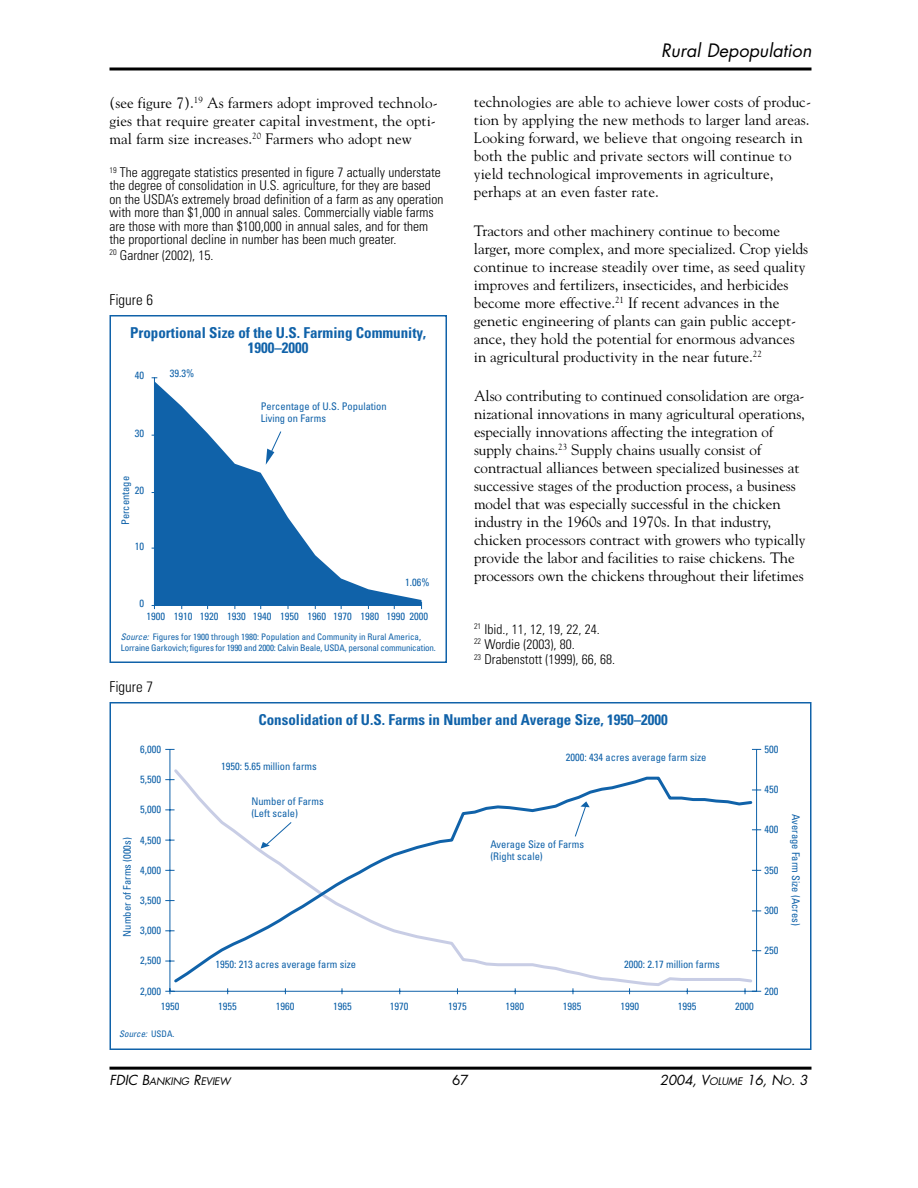
<style>
.page{position:relative;width:918px;height:1188px;background:#fff}
.page>*{position:absolute;margin:0;border:0;box-sizing:border-box;transform-origin:0 0}
.t1{font:italic 18px "Futura";color:#000}
.t2{font:15px/18px "Goudy";color:#000}
.t3{font:700 condensed 15px/15px "Univers";color:#1062a9;text-align:center}
.t4{font:300 condensed 15px "Univers";color:#000}
.t5{font:300 condensed 13.5px/13.5px "Univers";color:#000}
.t6{font:italic 13.5px "Futura";letter-spacing:-.01em;color:#000}
.t7{font:13.5px "Futura";color:#000}
.t8{font:condensed 10.5px/12px "Univers";color:#1062a9}
.t9{font:italic 10.2px "Futura";letter-spacing:-.015em;color:#000}
.t10{font:condensed 9px/10.5px "Univers";letter-spacing:-.015em;color:#1062a9}
.t11{font:italic condensed 9px "Univers";color:#1062a9}
.s1{font-style:italic}
.s2{font-style:normal}
.s3{font-size:13.5px}
.s4{font-size:10.2px}
</style>
<div class="page">
<hr style="left:110px;top:1067px;width:702px;height:3px;background:#000">
<hr style="left:110px;top:68px;width:702px;height:2px;background:#000">
<svg style="left:151px;top:377px;width:271px;height:233px"></svg>
<svg style="left:266px;top:449px;width:8px;height:16px"></svg>
<div style="left:110px;top:315px;width:337px;height:348px;border:2px solid #1062a9"></div>
<svg style="left:172px;top:775px;width:582px;height:210px"></svg>
<hr style="left:170px;top:749px;width:1px;height:242px;background:#1062a9">
<hr style="left:170px;top:991px;width:587px;height:1px;background:#1062a9">
<svg style="left:165px;top:988px;width:10px;height:6px"></svg>
<hr style="left:756px;top:749px;width:1px;height:242px;background:#1062a9">
<div style="left:110px;top:702px;width:702px;height:348px;border:2px solid #1062a9"></div>
<p class="t1" style="left:661px;top:42px;width:152px">Rural Depopulation</p>
<p class="t2" style="left:109px;top:95px;width:330px">(see figure 7).<sup>19</sup> As farmers adopt improved technolo&shy;gies that require greater capital investment, the opti&shy;mal farm size increases.<sup>20</sup> Farmers who adopt new</p>
<p class="t2" style="left:474px;top:94px;width:339px">technologies are able to achieve lower costs of produc&shy;tion by applying the new methods to larger land areas.<br>Looking forward, we believe that ongoing research in both the public and private sectors will continue to yield technological improvements in agriculture, perhaps at an even faster rate.</p>
<p class="t2" style="left:474px;top:223px;width:336px">Tractors and other machinery continue to become larger, more complex, and more specialized. Crop yields continue to increase steadily over time, as seed quality improves and fertilizers, insecticides, and herbicides become more effective.<sup>21</sup> If recent advances in the genetic engineering of plants can gain public accept&shy;ance, they hold the potential for enormous advances in agricultural productivity in the near future.<sup>22</sup></p>
<p class="t2" style="left:474px;top:388px;width:333px">Also contributing to continued consolidation are orga&shy;nizational innovations in many agricultural operations, especially innovations affecting the integration of supply chains.<sup>23</sup> Supply chains usually consist of contractual alliances between specialized businesses at successive stages of the production process, a business model that was especially successful in the chicken industry in the 1960s and 1970s. In that industry, chicken processors contract with growers who typically provide the labor and facilities to raise chickens. The processors own the chickens throughout their lifetimes</p>
<p class="t5" style="left:110px;top:167px;width:336px"><sup>19</sup> The aggregate statistics presented in figure 7 actually understate the degree of consolidation in U.S. agriculture, for they are based on the USDA’s extremely broad definition of a farm as any operation with more than $1,000 in annual sales. Commercially viable farms are those with more than $100,000 in annual sales, and for them the proportional decline in number has been much greater.</p>
<p class="t5" style="left:110px;top:250px;width:105px"><sup>20</sup> Gardner (2002), 15.</p>
<p class="t4" style="left:110px;top:295px;width:45px">Figure 6</p>
<p class="t3" style="left:130px;top:327px;width:297px">Proportional Size of the U.S. Farming Community,<br>1900–2000</p>
<p class="t8" style="left:170px;top:369px;width:26px">39.3%</p>
<p class="t8" style="left:135px;top:370px;width:11px">40</p>
<p class="t8" style="left:261px;top:402px;width:128px">Percentage of U.S. Population<br>Living on Farms</p>
<p class="t8" style="left:135px;top:428px;width:11px">30</p>
<p class="t8" style="left:120px;top:525px;width:51px;rotate:-90deg">Percentage</p>
<p class="t8" style="left:135px;top:485px;width:11px">20</p>
<p class="t8" style="left:135px;top:541px;width:11px">10</p>
<p class="t8" style="left:405px;top:577px;width:26px">1.06%</p>
<p class="t8" style="left:139px;top:598px;width:6px">0</p>
<p class="t8" style="left:147px;top:611px;width:283px">1900 1910 1920 1930 1940 1950 1960 1970 1980 1990 2000</p>
<p class="t10" style="left:121px;top:633px;width:317px"><span class="s1">Source:</span> Figures for 1900 through 1980: Population and Community in Rural America,<br>Lorraine Garkovich; figures for 1990 and 2000: Calvin Beale, USDA, personal communication.</p>
<p class="t4" style="left:110px;top:682px;width:45px">Figure 7</p>
<p class="t5" style="left:474px;top:622px;width:143px;line-height:15.3px"><sup>21</sup> Ibid., 11, 12, 19, 22, 24.<br><sup>22</sup> Wordie (2003), 80.<br><sup>23</sup> Drabenstott (1999), 66, 68.</p>
<p class="t8" style="left:140px;top:744px;width:22px">6,000</p>
<p class="t8" style="left:140px;top:774px;width:22px">5,500</p>
<p class="t8" style="left:140px;top:805px;width:22px">5,000</p>
<p class="t8" style="left:140px;top:835px;width:22px">4,500</p>
<p class="t8" style="left:122px;top:937px;width:101px;rotate:-90deg">Number of Farms (000s)</p>
<p class="t8" style="left:140px;top:865px;width:22px">4,000</p>
<p class="t8" style="left:140px;top:895px;width:22px">3,500</p>
<p class="t8" style="left:140px;top:925px;width:22px">3,000</p>
<p class="t8" style="left:140px;top:956px;width:22px">2,500</p>
<p class="t8" style="left:140px;top:986px;width:22px">2,000</p>
<p class="t3" style="left:258px;top:714px;width:411px">Consolidation of U.S. Farms in Number and Average Size, 1950–2000</p>
<p class="t8" style="left:221px;top:761px;width:97px">1950: 5.65 million farms</p>
<p class="t8" style="left:251px;top:796px;width:74px">Number of Farms (Left scale)</p>
<p class="t8" style="left:566px;top:753px;width:142px">2000: 434 acres average farm size</p>
<p class="t8" style="left:490px;top:839px;width:95px">Average Size of Farms (Right scale)</p>
<p class="t8" style="left:216px;top:959px;width:142px">1950: 213 acres average farm size</p>
<p class="t8" style="left:624px;top:959px;width:97px">2000: 2.17 million farms</p>
<p class="t8" style="left:161px;top:1001px;width:20px">1950</p>
<p class="t8" style="left:218px;top:1001px;width:20px">1955</p>
<p class="t8" style="left:276px;top:1001px;width:20px">1960</p>
<p class="t8" style="left:333px;top:1001px;width:20px">1965</p>
<p class="t8" style="left:390px;top:1001px;width:20px">1970</p>
<p class="t8" style="left:448px;top:1001px;width:20px">1975</p>
<p class="t8" style="left:506px;top:1001px;width:20px">1980</p>
<p class="t8" style="left:563px;top:1001px;width:20px">1985</p>
<p class="t8" style="left:620px;top:1001px;width:20px">1990</p>
<p class="t8" style="left:678px;top:1001px;width:20px">1995</p>
<p class="t8" style="left:735px;top:1001px;width:20px">2000</p>
<p class="t11" style="left:119px;top:1031px;width:57px">Source: <span class="s2">USDA.</span></p>
<p class="t8" style="left:765px;top:744px;width:15px">500</p>
<p class="t8" style="left:765px;top:785px;width:15px">450</p>
<p class="t8" style="left:765px;top:824px;width:15px">400</p>
<p class="t8" style="left:765px;top:865px;width:15px">350</p>
<p class="t8" style="left:765px;top:906px;width:15px">300</p>
<p class="t8" style="left:765px;top:945px;width:15px">250</p>
<p class="t8" style="left:765px;top:986px;width:15px">200</p>
<p class="t8" style="left:801px;top:814px;width:113px;rotate:90deg">Average Farm Size (Acres)</p>
<p class="t9" style="left:110px;top:1076px;width:123px"><span class="s3">FDIC B</span>ANKING <span class="s3">R</span>EVIEW</p>
<p class="t7" style="left:452px;top:1074px;width:18px">67</p>
<p class="t6" style="left:660px;top:1074px;width:149px">2004, V<span class="s4">OLUME</span> 16, N<span class="s4">O</span>. 3</p>
</div>
